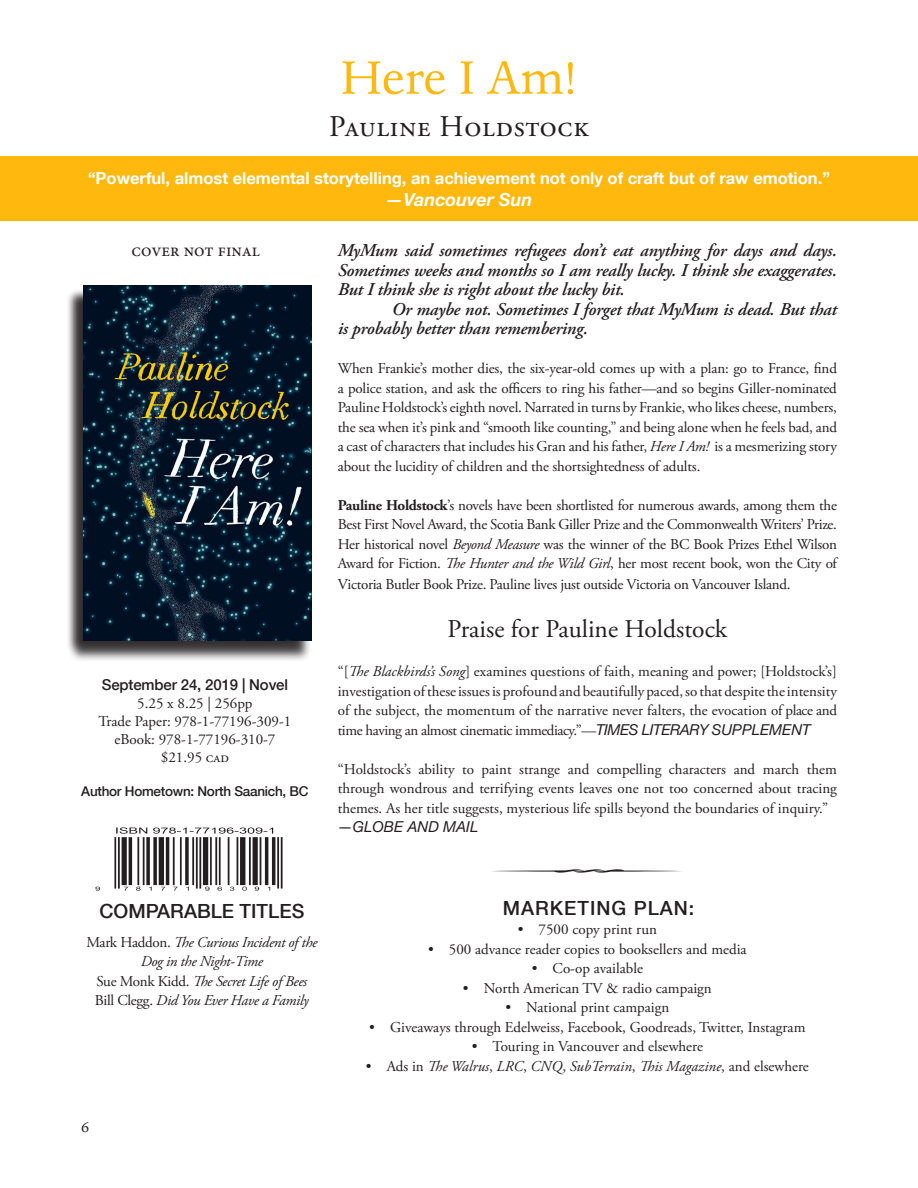
<style>
.page{position:relative;width:918px;height:1188px;background:#fff}
.page>*{position:absolute;margin:0;border:0;box-sizing:border-box;transform-origin:0 0}
.t1{font:54px "Dante";color:#ffb80e}
.t2{font:30px "Adobe Garamond Pro";letter-spacing:.025em;color:#231f20}
.t3{font:25.5px "Adobe Garamond Pro";letter-spacing:-.035em;color:#231f20}
.t4{font:500 19.5px "Helvetica Neue LT Com";color:#231f20}
.t5{font:500 19.5px "Helvetica Neue LT Com";letter-spacing:.05em;color:#231f20}
.t6{font:italic 600 18px/19.5px "Adobe Garamond Pro";letter-spacing:-.01em;color:#231f20;text-align:justify}
.t7{font:italic 700 18px "Helvetica Neue LT Com";color:#fff}
.t8{font:18px "Minion Pro";color:#231f20}
.t9{font:18px "Dante";color:#231f20}
.t10{font:700 16.5px "Helvetica Neue LT Com";color:#fff}
.t11{font:15px/19.5px "Adobe Garamond Pro";letter-spacing:-.02em;color:#231f20;text-align:justify}
.t12{font:italic 15px/19.5px "Adobe Garamond Pro";letter-spacing:-.02em;color:#231f20;text-align:center}
.t13{font:italic 15px "Adobe Garamond Pro";color:#231f20}
.t14{font:15px "Adobe Garamond Pro";color:#231f20}
.t15{font:500 15px "Helvetica Neue LT Com";letter-spacing:-.01em;color:#231f20}
.t16{font:italic 15px "Helvetica Neue LT Com";color:#231f20}
.t17{font:500 13.5px "Helvetica Neue LT Com";letter-spacing:-.02em;color:#231f20}
.s1{font-style:italic}
.s2{font-weight:700}
.s3{font-family:"Helvetica Neue LT Com";font-style:italic}
.s4{font-style:normal}
</style>
<div class="page">
<div style="left:0;top:157px;width:918px;height:64px;background:#ffb80e"></div>
<div style="left:68px;top:290px;width:244px;height:372px;background:#231f20;opacity:.75"></div>
<img style="left:84px;top:285px;width:227px;height:356px">
<img style="left:95px;top:827px;width:188px;height:64px">
<p class="t1" style="left:341px;top:44px;width:237px">Here I Am!</p>
<p class="t2" style="left:329px;top:108px;width:261px">Pauline Holdstock</p>
<p class="t10" style="left:88px;top:168px;width:744px">“Powerful, almost elemental storytelling, an achievement not only of craft but of raw emotion.”</p>
<p class="t7" style="left:385px;top:188px;width:149px">—Vancouver Sun</p>
<p class="t8" style="left:132px;top:238px;width:130px">cover not final</p>
<p class="t15" style="left:102px;top:676px;width:188px">September 24, 2019 | Novel</p>
<p class="t11" style="left:137px;top:694px;width:117px">5.25 x 8.25 | 256pp</p>
<p class="t14" style="left:99px;top:712px;width:194px">Trade Paper: 978-1-77196-309-1</p>
<p class="t14" style="left:114px;top:730px;width:163px">eBook: 978-1-77196-310-7</p>
<p class="t11" style="left:161px;top:748px;width:69px">$21.95 cad</p>
<p class="t17" style="left:81px;top:783px;width:229px">Author Hometown: North Saanich, BC</p>
<p class="t6" style="left:338px;top:241px;width:501px">MyMum said sometimes refugees don’t eat anything for days and days.<br>Sometimes weeks and months so I am really lucky. I think she exaggerates.<br>But I think she is right about the lucky bit.</p>
<p class="t6" style="left:338px;top:300px;width:501px;text-indent:54px">Or maybe not. Sometimes I forget that MyMum is dead. But that is probably better than remembering.</p>
<p class="t11" style="left:338px;top:359px;width:501px">When Frankie’s mother dies, the six-year-old comes up with a plan: go to France, find a police station, and ask the officers to ring his father—and so begins Giller-nominated Pauline Holdstock’s eighth novel. Narrated in turns by Frankie, who likes cheese, numbers, the sea when it’s pink and “smooth like counting,” and being alone when he feels bad, and a cast of characters that includes his Gran and his father, <span class="s1">Here I Am!</span> is a mesmerizing story about the lucidity of children and the shortsightedness of adults.</p>
<p class="t11" style="left:338px;top:496px;width:502px"><span class="s2">Pauline Holdstock</span>’s novels have been shortlisted for numerous awards, among them the Best First Novel Award, the Scotia Bank Giller Prize and the Commonwealth Writers’ Prize.<br>Her historical novel <span class="s1">Beyond Measure</span> was the winner of the BC Book Prizes Ethel Wilson Award for Fiction. <span class="s1">The Hunter and the Wild Girl</span>, her most recent book, won the City of</p>
<p class="t11" style="left:338px;top:575px;width:454px">Victoria Butler Book Prize. Pauline lives just outside Victoria on Vancouver Island.</p>
<p class="t3" style="left:448px;top:614px;width:282px">Praise for Pauline Holdstock</p>
<p class="t11" style="left:338px;top:662px;width:501px">“[<span class="s1">The Blackbirds’s Song</span>] examines questions of faith, meaning and power; [Holdstock’s] investigation of these issues is profound and beautifully paced, so that despite the intensity of the subject, the momentum of the narrative never falters, the evocation of place and time having an almost cinematic immediacy.”—<span class="s3">TIMES LITERARY SUPPLEMENT</span></p>
<p class="t11" style="left:338px;top:760px;width:501px">“Holdstock’s ability to paint strange and compelling characters and march them through wondrous and terrifying events leaves one not too concerned about tracing themes. As her title suggests, mysterious life spills beyond the boundaries of inquiry.”</p>
<p class="t16" style="left:338px;top:817px;width:142px">—GLOBE AND MAIL</p>
<p class="t4" style="left:99px;top:900px;width:206px">COMPARABLE TITLES</p>
<p class="t12" style="left:86px;top:933px;width:232px"><span class="s4">Mark Haddon.</span> The Curious Incident of the<br>Dog in the Night-Time</p>
<p class="t12" style="left:97px;top:972px;width:212px"><span class="s4">Sue Monk Kidd.</span> The Secret Life of Bees</p>
<p class="t12" style="left:95px;top:991px;width:215px"><span class="s4">Bill Clegg.</span> Did You Ever Have a Family</p>
<p class="t9" style="left:81px;top:1115px;width:10px">6</p>
<p class="t5" style="left:503px;top:896px;width:193px">MARKETING PLAN:</p>
<p class="t11" style="left:518px;top:920px;width:141px">• 7500 copy print run</p>
<p class="t11" style="left:428px;top:940px;width:320px">• 500 advance reader copies to booksellers and media</p>
<p class="t11" style="left:532px;top:959px;width:113px">• Co-op available</p>
<p class="t11" style="left:463px;top:979px;width:250px">• North American TV &amp; radio campaign</p>
<p class="t11" style="left:505px;top:998px;width:165px">• National print campaign</p>
<p class="t11" style="left:369px;top:1018px;width:438px">• Giveaways through Edelweiss, Facebook, Goodreads, Twitter, Instagram</p>
<p class="t11" style="left:472px;top:1037px;width:233px">• Touring in Vancouver and elsewhere</p>
<p class="t13" style="left:366px;top:1057px;width:445px"><span class="s4">• Ads in</span> The Walrus<span class="s4">,</span> LRC<span class="s4">,</span> CNQ<span class="s4">,</span> SubTerrain<span class="s4">,</span> This Magazine<span class="s4">, and elsewhere</span></p>
</div>
